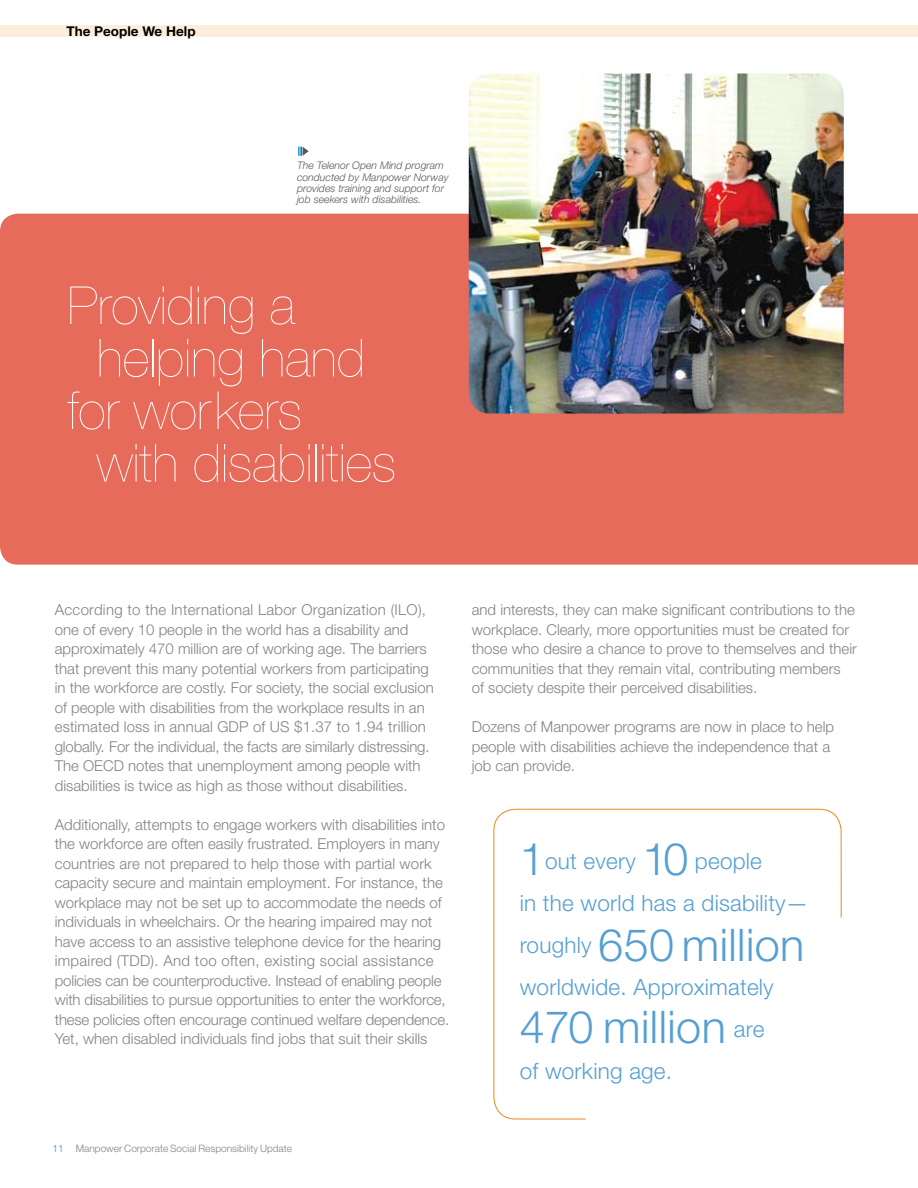
<style>
.page{position:relative;width:918px;height:1188px;background:#fff}
.page>*{position:absolute;margin:0;border:0;box-sizing:border-box;transform-origin:0 0}
.t1{font:200 52.5px "Helvetica Neue LT Std";color:#fff}
.t2{font:300 45px "Helvetica Neue LT Std";letter-spacing:.01em;color:#569fd3}
.t3{font:300 22.5px/42px "Helvetica Neue LT Std";letter-spacing:.01em;color:#569fd3}
.t4{font:300 15px/19.5px "Helvetica Neue LT Std";color:#808285}
.t5{font:700 13.5px "Helvetica Neue LT Std";color:#000}
.t6{font:italic 300 10.5px/11.2px "Helvetica Neue LT Std";color:#58595b}
.t7{font:300 10.2px "Helvetica Neue LT Std";color:#808285}
.s1{font-size:45px}
.s2{font-size:22.5px}
.s3{color:#4e8abe}
</style>
<div class="page">
<div style="left:0;top:214px;width:918px;height:351px;background:#e66b5b"></div>
<img style="left:469px;top:74px;width:375px;height:340px">
<div style="left:0;top:26px;width:918px;height:11px;background:#fceddd"></div>
<svg style="left:298px;top:147px;width:11px;height:9px"></svg>
<svg style="left:493px;top:809px;width:349px;height:311px"></svg>
<p class="t5" style="left:66px;top:23px;width:131px">The People We Help</p>
<p class="t6" style="left:297px;top:160px;width:153px">The Telenor Open Mind program conducted by Manpower Norway provides training and support for job seekers with disabilities.</p>
<h1 class="t1" style="left:68px;top:275px;width:229px">Providing a</h1>
<h1 class="t1" style="left:97px;top:328px;width:270px">helping hand</h1>
<h1 class="t1" style="left:68px;top:380px;width:236px">for workers</h1>
<h1 class="t1" style="left:97px;top:433px;width:301px">with disabilities</h1>
<p class="t4" style="left:55px;top:600px;width:381px">According to the International Labor Organization (ILO), one of every 10 people in the world has a disability and approximately 470 million are of working age. The barriers that prevent this many potential workers from participating in the workforce are costly. For society, the social exclusion of people with disabilities from the workplace results in an estimated loss in annual GDP of US $1.37 to 1.94 trillion globally. For the individual, the facts are similarly distressing.<br>The OECD notes that unemployment among people with disabilities is twice as high as those without disabilities.</p>
<p class="t4" style="left:55px;top:814px;width:396px">Additionally, attempts to engage workers with disabilities into the workforce are often easily frustrated. Employers in many countries are not prepared to help those with partial work capacity secure and maintain employment. For instance, the workplace may not be set up to accommodate the needs of individuals in wheelchairs. Or the hearing impaired may not have access to an assistive telephone device for the hearing impaired (TDD). And too often, existing social assistance policies can be counterproductive. Instead of enabling people with disabilities to pursue opportunities to enter the workforce, these policies often encourage continued welfare dependence.<br>Yet, when disabled individuals find jobs that suit their skills</p>
<p class="t4" style="left:472px;top:600px;width:387px">and interests, they can make significant contributions to the workplace. Clearly, more opportunities must be created for those who desire a chance to prove to themselves and their communities that they remain vital, contributing members<br>of society despite their perceived disabilities.</p>
<p class="t4" style="left:472px;top:717px;width:364px">Dozens of Manpower programs are now in place to help people with disabilities achieve the independence that a job can provide.</p>
<h3 class="t3" style="left:520px;top:840px;width:290px"><span class="s1">1</span>out every <span class="s1">10</span> people<br>in the world has a disability—</h3>
<h2 class="t2" style="left:520px;top:917px;width:286px"><sup>roughly</sup> 650 million</h2>
<h3 class="t3" style="left:520px;top:966px;width:255px">worldwide. Approximately</h3>
<h2 class="t2" style="left:520px;top:1000px;width:246px">470 million <span class="s2">are</span></h2>
<h3 class="t3" style="left:520px;top:1050px;width:154px">of working age.</h3>
<p class="t7" style="left:53px;top:1142px;width:241px"><span class="s3">11</span> Manpower Corporate Social Responsibility Update</p>
</div>
